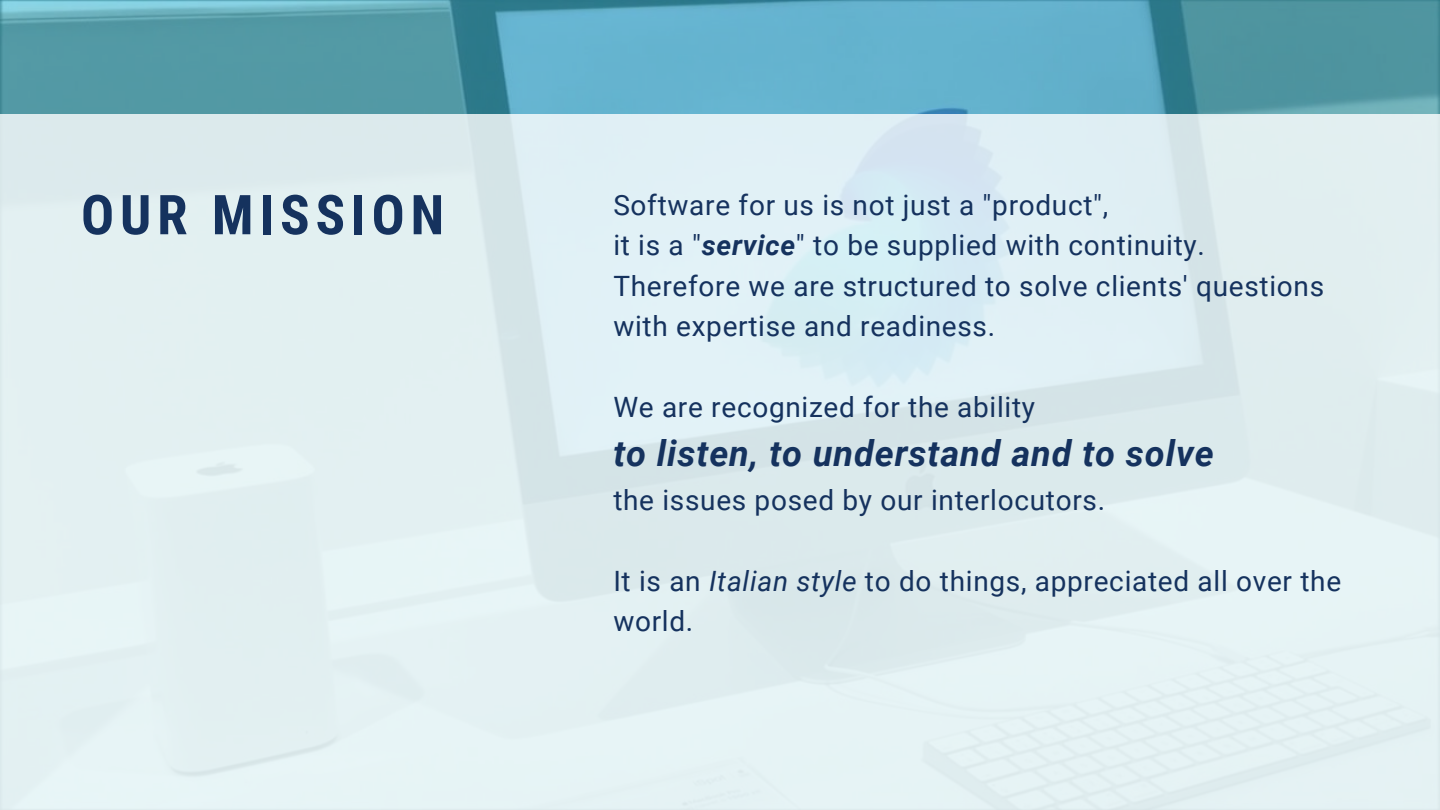
<style>
.page{position:relative;width:1440px;height:810px;background:#fff}
.page>*{position:absolute;margin:0;border:0;box-sizing:border-box;transform-origin:0 0}
.t1{font:700 55px "Roboto Condensed";letter-spacing:.105em;color:#15325e}
.t2{font:italic 700 36px "Roboto";letter-spacing:.025em;color:#15325e}
.t3{font:28px/40.5px "Roboto";letter-spacing:.025em;color:#15325e}
.s1{font-weight:700;font-style:italic}
.s2{font-style:italic}
</style>
<div class="page">
<img style="left:0;top:0;width:1440px;height:114px">
<div style="left:0;top:114px;width:1440px;height:696px;background:linear-gradient(to right,#e2f0f2,#dfeef1)"></div>
<p class="t1" style="left:81px;top:183px;width:365px">OUR MISSION</p>
<p class="t3" style="left:613px;top:185px;width:497px">Software for us is not just a "product",</p>
<p class="t3" style="left:613px;top:226px;width:593px">it is a "<span class="s1">service</span>" to be supplied with continuity.</p>
<p class="t3" style="left:613px;top:266px;width:712px">Therefore we are structured to solve clients' questions with expertise and readiness.</p>
<p class="t3" style="left:613px;top:388px;width:423px">We are recognized for the ability</p>
<p class="t2" style="left:613px;top:433px;width:602px">to listen, to understand and to solve</p>
<p class="t3" style="left:613px;top:480px;width:493px">the issues posed by our interlocutors.</p>
<p class="t3" style="left:613px;top:561px;width:729px">It is an <span class="s2">Italian style</span> to do things, appreciated all over the world.</p>
</div>
